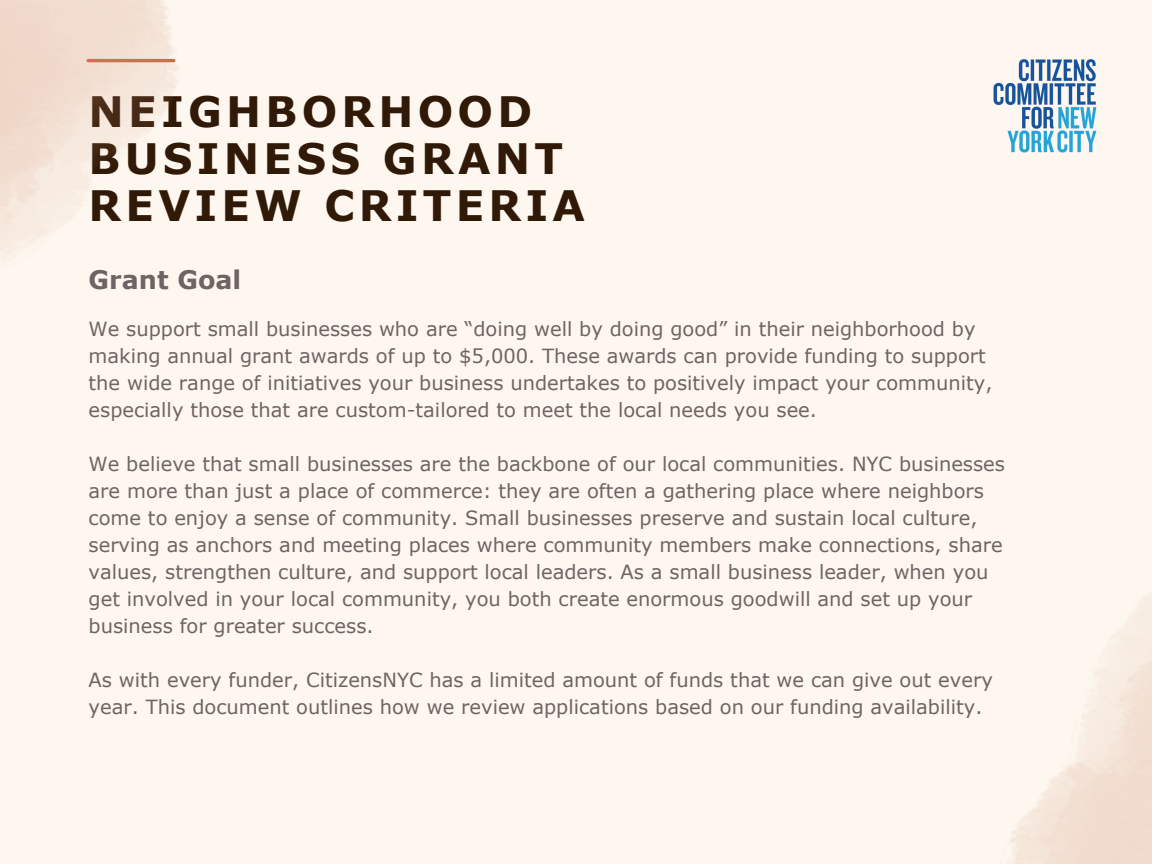
<style>
.page{position:relative;width:1152px;height:864px;background:#fdf7ef}
.page>*{position:absolute;margin:0;border:0;box-sizing:border-box;transform-origin:0 0}
.t1{font:700 41.85px "Verdana";letter-spacing:.1em;color:#301906}
.t2{font:700 25.5px "Verdana";color:#6e6464}
.t3{font:19.5px/27px "Verdana";color:#6e6464}
</style>
<div class="page">
<img style="left:993px;top:59px;width:104px;height:94px">
<img style="left:0;top:0;width:179px;height:257px">
<p class="t1" style="left:89px;top:85px;width:445px">NEIGHBORHOOD</p>
<p class="t1" style="left:89px;top:132px;width:476px">BUSINESS GRANT</p>
<p class="t1" style="left:89px;top:179px;width:498px">REVIEW CRITERIA</p>
<p class="t2" style="left:89px;top:263px;width:154px">Grant Goal</p>
<p class="t3" style="left:89px;top:315px;width:905px">We support small businesses who are “doing well by doing good” in their neighborhood by making annual grant awards of up to $5,000. These awards can provide funding to support the wide range of initiatives your business undertakes to positively impact your community, especially those that are custom-tailored to meet the local needs you see.</p>
<p class="t3" style="left:89px;top:450px;width:918px">We believe that small businesses are the backbone of our local communities. NYC businesses are more than just a place of commerce: they are often a gathering place where neighbors come to enjoy a sense of community. Small businesses preserve and sustain local culture, serving as anchors and meeting places where community members make connections, share values, strengthen culture, and support local leaders. As a small business leader, when you get involved in your local community, you both create enormous goodwill and set up your business for greater success.</p>
<p class="t3" style="left:89px;top:666px;width:906px">As with every funder, CitizensNYC has a limited amount of funds that we can give out every year. This document outlines how we review applications based on our funding availability.</p>
</div>
